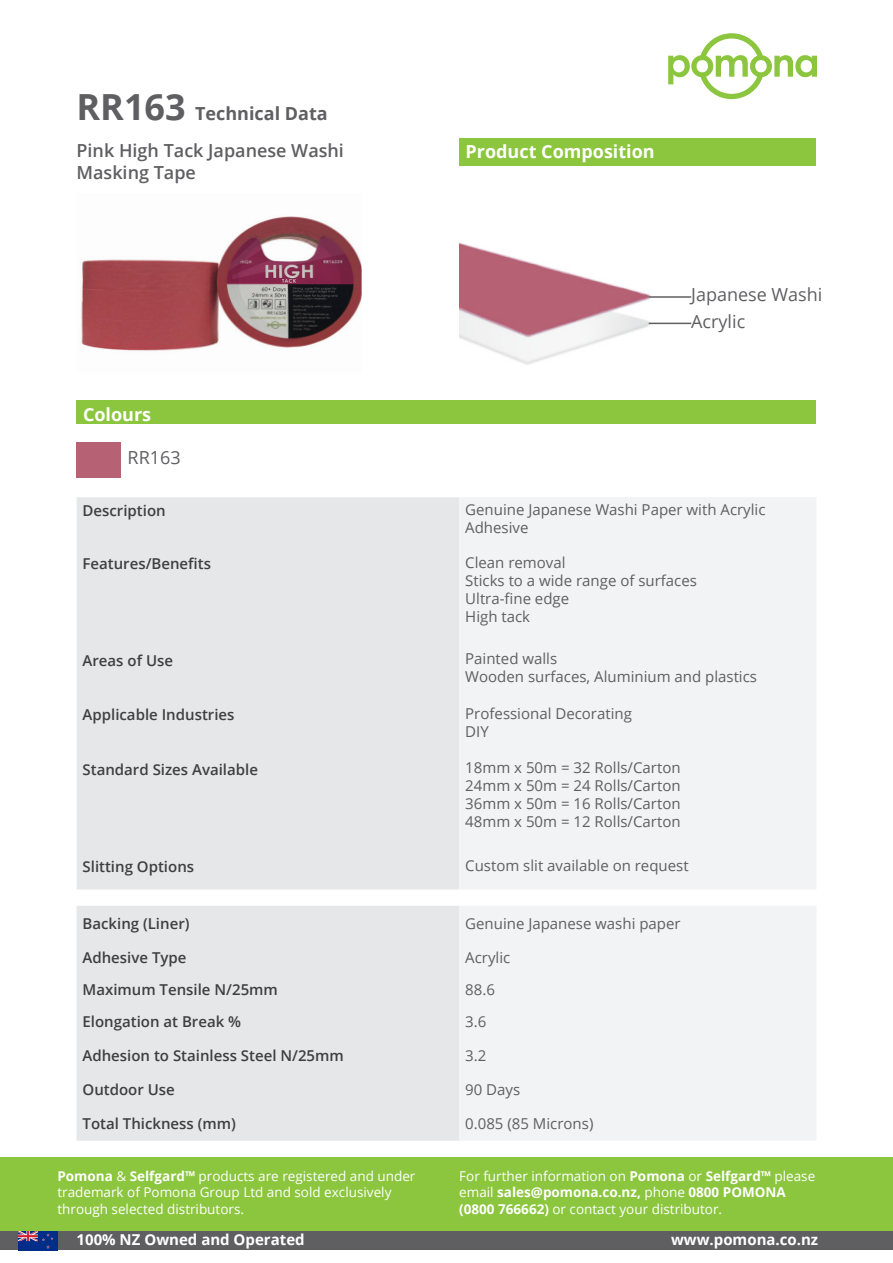
<style>
.page{position:relative;width:893px;height:1263px;background:#fff}
.page>*{position:absolute;margin:0;border:0;box-sizing:border-box;transform-origin:0 0}
.t1{font:600 18px "Open Sans";color:#5f5f62}
.t2{font:700 18px "Open Sans";color:#fff}
.t3{font:18px "Open Sans";color:#5f5f62}
.t4{font:700 18px "Open Sans";color:#5f5f62}
.t5{font:15px "Open Sans";color:#5f5f62}
.t6{font:600 15px "Open Sans";color:#3f3f40}
.t7{font:700 15px "Open Sans";color:#fff}
.t8{font:13.5px/16.2px "Open Sans";color:#fff}
.t9{font:700 13.5px/16.2px "Open Sans";color:#fff}
.s1{font-size:36px}
.s2{font-weight:700}
.s3{font-weight:400}
</style>
<div class="page">
<div style="left:0;top:1158px;width:893px;height:74px;background:#8bc63e"></div>
<div style="left:77px;top:497px;width:382px;height:392px;background:#e6e7e9"></div>
<div style="left:459px;top:497px;width:357px;height:392px;background:#f2f3f4"></div>
<img style="left:459px;top:242px;width:197px;height:123px">
<div style="left:459px;top:138px;width:357px;height:28px;background:#8bc63e"></div>
<img style="left:81px;top:216px;width:281px;height:135px">
<div style="left:77px;top:401px;width:739px;height:23px;background:#8bc63e"></div>
<div style="left:77px;top:442px;width:44px;height:35px;background:#b66174"></div>
<hr style="left:649px;top:296px;width:42px;height:2px;background:#5f5f62">
<hr style="left:649px;top:323px;width:42px;height:1px;background:#5f5f62">
<div style="left:0;top:1232px;width:893px;height:18px;background:#5f5f62"></div>
<img style="left:18px;top:1232px;width:39px;height:18px">
<div style="left:77px;top:906px;width:382px;height:235px;background:#e6e7e9"></div>
<div style="left:459px;top:906px;width:357px;height:234px;background:#f2f3f4"></div>
<svg style="left:668px;top:33px;width:149px;height:66px"></svg>
<p class="t4" style="left:77px;top:101px;width:253px"><span class="s1">RR163</span> Technical Data</p>
<p class="t1" style="left:77px;top:138px;width:269px">Pink High Tack Japanese Washi</p>
<p class="t2" style="left:466px;top:139px;width:191px">Product Composition</p>
<p class="t1" style="left:77px;top:160px;width:121px">Masking Tape</p>
<p class="t2" style="left:83px;top:401px;width:70px">Colours</p>
<p class="t3" style="left:128px;top:445px;width:55px">RR163</p>
<p class="t3" style="left:691px;top:282px;width:133px">Japanese Washi</p>
<p class="t3" style="left:691px;top:309px;width:56px">Acrylic</p>
<p class="t6" style="left:83px;top:500px;width:85px">Description</p>
<p class="t5" style="left:465px;top:499px;width:302px">Genuine Japanese Washi Paper with Acrylic</p>
<p class="t5" style="left:465px;top:517px;width:65px">Adhesive</p>
<p class="t6" style="left:83px;top:553px;width:130px">Features/Benefits</p>
<p class="t5" style="left:465px;top:552px;width:102px">Clean removal</p>
<p class="t5" style="left:465px;top:570px;width:233px">Sticks to a wide range of surfaces</p>
<p class="t5" style="left:465px;top:588px;width:105px">Ultra-fine edge</p>
<p class="t5" style="left:465px;top:606px;width:66px">High tack</p>
<p class="t6" style="left:83px;top:650px;width:92px">Areas of Use</p>
<p class="t5" style="left:465px;top:648px;width:93px">Painted walls</p>
<p class="t5" style="left:465px;top:666px;width:293px">Wooden surfaces, Aluminium and plastics</p>
<p class="t6" style="left:83px;top:705px;width:153px">Applicable Industries</p>
<p class="t5" style="left:465px;top:703px;width:168px">Professional Decorating</p>
<p class="t5" style="left:465px;top:721px;width:25px">DIY</p>
<p class="t6" style="left:83px;top:759px;width:177px">Standard Sizes Available</p>
<p class="t5" style="left:465px;top:757px;width:217px">18mm x 50m = 32 Rolls/Carton</p>
<p class="t5" style="left:465px;top:775px;width:217px">24mm x 50m = 24 Rolls/Carton</p>
<p class="t5" style="left:465px;top:793px;width:217px">36mm x 50m = 16 Rolls/Carton</p>
<p class="t5" style="left:465px;top:811px;width:217px">48mm x 50m = 12 Rolls/Carton</p>
<p class="t6" style="left:83px;top:856px;width:113px">Slitting Options</p>
<p class="t5" style="left:465px;top:855px;width:225px">Custom slit available on request</p>
<p class="t6" style="left:83px;top:913px;width:109px">Backing (Liner)</p>
<p class="t5" style="left:465px;top:913px;width:217px">Genuine Japanese washi paper</p>
<p class="t6" style="left:83px;top:947px;width:105px">Adhesive Type</p>
<p class="t5" style="left:465px;top:947px;width:47px">Acrylic</p>
<p class="t6" style="left:83px;top:979px;width:197px">Maximum Tensile N/25mm</p>
<p class="t5" style="left:465px;top:979px;width:31px">88.6</p>
<p class="t6" style="left:83px;top:1012px;width:160px">Elongation at Break %</p>
<p class="t5" style="left:465px;top:1012px;width:23px">3.6</p>
<p class="t6" style="left:83px;top:1046px;width:263px">Adhesion to Stainless Steel N/25mm</p>
<p class="t5" style="left:465px;top:1046px;width:23px">3.2</p>
<p class="t6" style="left:83px;top:1080px;width:94px">Outdoor Use</p>
<p class="t5" style="left:465px;top:1080px;width:57px">90 Days</p>
<p class="t6" style="left:83px;top:1114px;width:155px">Total Thickness (mm)</p>
<p class="t5" style="left:465px;top:1114px;width:130px">0.085 (85 Microns)</p>
<p class="t8" style="left:57px;top:1168px;width:359px"><span class="s2">Pomona</span> &amp; <span class="s2">Selfgard™</span> products are registered and under trademark of Pomona Group Ltd and sold exclusively through selected distributors.</p>
<p class="t9" style="left:459px;top:1168px;width:358px"><span class="s3">For further information on</span> Pomona <span class="s3">or</span> Selfgard™ <span class="s3">please email</span> sales@pomona.co.nz, <span class="s3">phone</span> 0800 POMONA</p>
<p class="t8" style="left:459px;top:1200px;width:264px"><span class="s2">(0800 766662)</span> or contact your distributor.</p>
<p class="t7" style="left:77px;top:1229px;width:230px">100% NZ Owned and Operated</p>
<p class="t7" style="left:671px;top:1229px;width:149px">www.pomona.co.nz</p>
</div>
